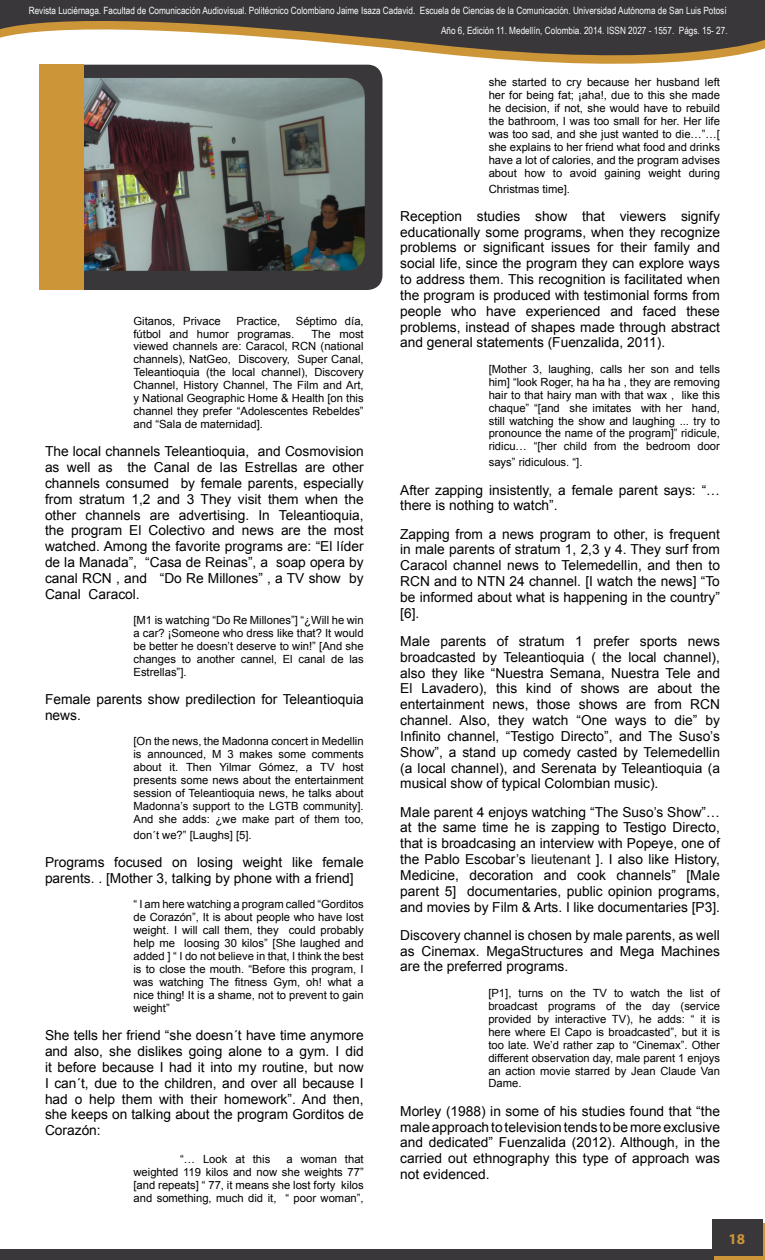
<style>
.page{position:relative;width:765px;height:1260px;background:#fff}
.page>*{position:absolute;margin:0;border:0;box-sizing:border-box;transform-origin:0 0}
.t1{font:700 15px "Myriad Pro";color:#cc9538}
.t2{font:13.75px/15.8px "Arial";color:#000;text-align:justify}
.t3{font:11.25px/13px "Arial";color:#000;text-align:justify}
.t4{font:10px/20px "Arial Narrow";color:#fafdff;text-align:right}
.s1{color:#181818}
</style>
<div class="page">
<div style="left:0;top:1249px;width:765px;height:11px;background:#39373a"></div>
<svg style="left:0;top:0;width:765px;height:69px;fill:#39373a"></svg>
<div style="left:715px;top:1224px;width:50px;height:36px;background:linear-gradient(to right,#cc9538,#cc9538)"></div>
<div style="left:712px;top:1220px;width:50px;height:36px;background:#39373a"></div>
<div style="left:39px;top:65px;width:344px;height:225px;background:#39373a;border-radius:15px"></div>
<img style="left:84px;top:78px;width:281px;height:193px">
<div style="left:39px;top:65px;width:45px;height:225px;background:#cc9538"></div>
<p class="t4" style="left:29px;top:0;width:700px">Revista Luciérnaga. Facultad de Comunicación Audiovisual. Politécnico Colombiano Jaime Isaza Cadavid. Escuela de Ciencias de la Comunicación. Universidad Autónoma de San Luis Potosí<br>Año 6, Edición 11. Medellín, Colombia. 2014. ISSN 2027 - 1557. Págs. 15- 27.</p>
<p class="t3" style="left:134px;top:314px;width:89px">Gitanos, Privace</p>
<p class="t3" style="left:236px;top:314px;width:45px">Practice,</p>
<p class="t3" style="left:296px;top:314px;width:69px">Séptimo día,</p>
<p class="t3" style="left:134px;top:327px;width:162px">fútbol and humor programas.</p>
<p class="t3" style="left:134px;top:327px;width:232px;text-indent:178px">The most viewed channels are: Caracol, RCN (national channels), NatGeo, Discovery, Super Canal, Teleantioquia (the local channel), Discovery Channel, History Channel, The Film and Art, y National Geographic Home &amp; Health [on this channel they prefer “Adolescentes Rebeldes” and “Sala de maternidad].</p>
<p class="t2" style="left:45px;top:444px;width:320px">The local channels Teleantioquia, and Cosmovision as well as the Canal de las Estrellas are other channels consumed by female parents, especially from stratum 1,2 and 3 They visit them when the other channels are advertising. In Teleantioquia, the program El Colectivo and news are the most watched. Among the favorite programs are: “El líder de la Manada”, “Casa de Reinas”, a soap opera by canal RCN , and “Do Re Millones” , a TV show by Canal Caracol.</p>
<p class="t3" style="left:134px;top:614px;width:232px">[M1 is watching “Do Re Millones”] “¿Will he win a car? ¡Someone who dress like that? It would be better he doesn’t deserve to win!” [And she changes to another cannel, El canal de las Estrellas”].</p>
<p class="t2" style="left:45px;top:691px;width:320px">Female parents show predilection for Teleantioquia news.</p>
<p class="t3" style="left:134px;top:735px;width:232px">[On the news, the Madonna concert in Medellin is announced, M 3 makes some comments about it. Then Yilmar Gómez, a TV host presents some news about the entertainment session of Teleantioquia news, he talks about Madonna’s support to the LGTB community].<br>And she adds: ¿we make part of them too,</p>
<p class="t3" style="left:134px;top:828px;width:120px">don´t we?” [Laughs] [5].</p>
<p class="t2" style="left:45px;top:854px;width:320px">Programs focused on losing weight like female parents. . [Mother 3, talking by phone with a friend]</p>
<p class="t3" style="left:134px;top:898px;width:232px">“ I am here watching a program called “Gorditos de Corazón”, It is about people who have lost weight. I will call them, they could probably help me loosing 30 kilos” [She laughed and added ] “ I do not believe in that, I think the best is to close the mouth. “Before this program, I was watching The fitness Gym, oh! what a nice thing! It is a shame, not to prevent to gain weight”</p>
<p class="t2" style="left:45px;top:1027px;width:320px">She tells her friend “she doesn´t have time anymore and also, she dislikes going alone to a gym. I did it before because I had it into my routine, but now I can´t, due to the children, and over all because I had o help them with their homework”. And then, she keeps on talking about the program Gorditos de Corazón:</p>
<p class="t3" style="left:180px;top:1153px;width:92px">“… Look at this</p>
<p class="t3" style="left:134px;top:1153px;width:232px;text-indent:153px">a woman that weighted 119 kilos and now she weights 77” [and repeats] “ 77, it means she lost forty kilos and something, much did it, “ poor woman”,</p>
<p class="t3" style="left:489px;top:76px;width:233px">she started to cry because her husband left her for being fat; ¡aha!, due to this she made he decision, if not, she would have to rebuild the bathroom, I was too small for her. Her life was too sad, and she just wanted to die…”…[ she explains to her friend what food and drinks have a lot of calories, and the program advises about how to avoid gaining weight during</p>
<p class="t3" style="left:489px;top:182px;width:83px">Christmas time].</p>
<p class="t2" style="left:400px;top:208px;width:321px">Reception studies show that viewers signify educationally some programs, when they recognize problems or significant issues for their family and social life, since the program they can explore ways to address them. This recognition is facilitated when the program is produced with testimonial forms from people who have experienced and faced these problems, instead of shapes made through abstract and general statements (Fuenzalida, 2011).</p>
<p class="t3" style="left:489px;top:362px;width:233px">[Mother 3, laughing, calls her son and tells him] “look Roger, ha ha ha , they are removing hair to that hairy man with that wax , like this chaque” “[and she imitates with her hand, still watching the show and laughing ... try to pronounce the name of the program]” ridicule, ridicu… “[her child from the bedroom door</p>
<p class="t3" style="left:489px;top:456px;width:95px">says” ridiculous. “].</p>
<p class="t2" style="left:400px;top:482px;width:321px">After zapping insistently, a female parent says: “… there is nothing to watch”.</p>
<p class="t2" style="left:400px;top:526px;width:321px">Zapping from a news program to other, is frequent in male parents of stratum 1, 2,3 y 4. They surf from Caracol channel news to Telemedellin, and then to RCN and to NTN 24 channel. [I watch the news] “To be informed about what is happening in the country” [6].</p>
<p class="t2" style="left:400px;top:633px;width:321px">Male parents of stratum 1 prefer sports news broadcasted by Teleantioquia ( the local channel), also they like “Nuestra Semana, Nuestra Tele and El Lavadero), this kind of shows are about the entertainment news, those shows are from RCN channel. Also, they watch “One ways to die” by Infinito channel, “Testigo Directo”, and The Suso’s Show”, a stand up comedy casted by Telemedellin (a local channel), and Serenata by Teleantioquia (a musical show of typical Colombian music).</p>
<p class="t2" style="left:400px;top:804px;width:321px">Male parent 4 enjoys watching “The Suso’s Show”… at the same time he is zapping to Testigo Directo, that is broadcasing an interview with Popeye, one of the Pablo Escobar’s <span class="s1">lieutenant</span> ]. I also like History, Medicine, decoration and cook channels” [Male parent 5] documentaries, public opinion programs, and movies by Film &amp; Arts. I like documentaries [P3].</p>
<p class="t2" style="left:400px;top:927px;width:321px">Discovery channel is chosen by male parents, as well as Cinemax. MegaStructures and Mega Machines are the preferred programs.</p>
<p class="t3" style="left:488px;top:986px;width:233px">[P1], turns on the TV to watch the list of broadcast programs of the day (service provided by interactive TV), he adds: “ it is here where El Capo is broadcasted”, but it is too late. We’d rather zap to “Cinemax”. Other different observation day, male parent 1 enjoys an action movie starred by Jean Claude Van Dame.</p>
<p class="t2" style="left:400px;top:1103px;width:321px">Morley (1988) in some of his studies found that “the male approach to television tends to be more exclusive and dedicated” Fuenzalida (2012). Although, in the carried out ethnography this type of approach was not evidenced.</p>
<p class="t1" style="left:729px;top:1229px;width:18px">18</p>
</div>
